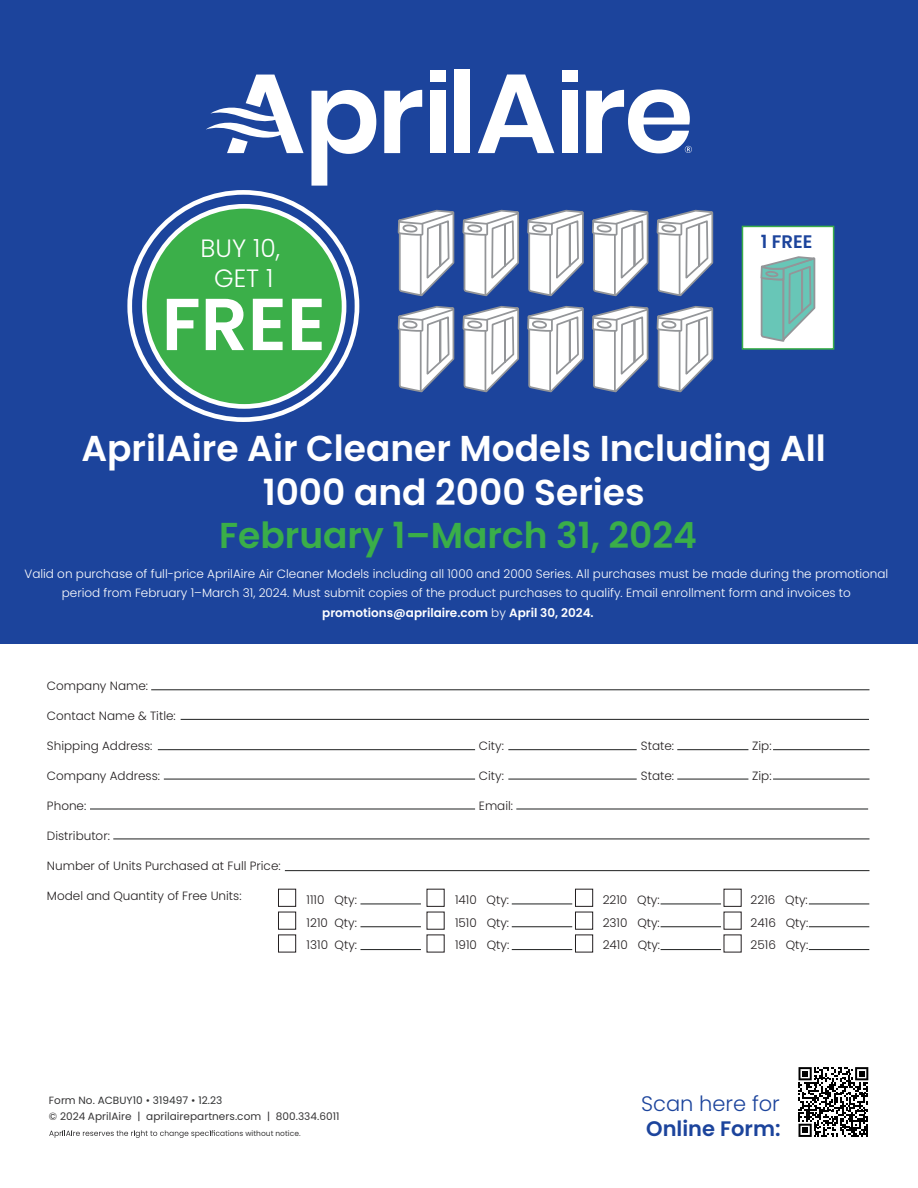
<style>
.page{position:relative;width:918px;height:1188px;background:#fff}
.page>*{position:absolute;margin:0;border:0;box-sizing:border-box;transform-origin:0 0}
.t1{font:600 73.5px "Poppins";color:#fff}
.t2{font:600 36px/43.2px "Poppins";color:#fff;text-align:center}
.t3{font:300 25.05px/30px "Poppins";color:#fff;text-align:center}
.t4{font:300 21px/25.2px "Poppins";color:#1c449c}
.t5{font:600 18.15px "Poppins";color:#1c449c}
.t6{font:300 12px/19.5px "Poppins";color:#fff;text-align:center}
.t7{font:300 12px/22.5px "Poppins";color:#231f20;text-align:justify}
.t8{font:10.5px/16.5px "Poppins";letter-spacing:.005em;color:#363536}
.t9{font:7.5px "Poppins";letter-spacing:.005em;color:#363536}
.s1{color:#3aae49}
.s2{font-weight:600}
.s3{color:#313233}
</style>
<div class="page">
<div style="left:0;top:0;width:918px;height:643px;background:#1c449c"></div>
<svg style="left:478px;top:75px;width:76px;height:78px"></svg>
<svg style="left:311px;top:90px;width:65px;height:96px"></svg>
<svg style="left:384px;top:90px;width:38px;height:63px"></svg>
<div style="left:430px;top:91px;width:16px;height:62px;background:#fff"></div>
<div style="left:454px;top:70px;width:16px;height:83px;background:#fff"></div>
<div style="left:562px;top:91px;width:16px;height:62px;background:#fff"></div>
<div style="left:430px;top:70px;width:16px;height:12px;background:#fff"></div>
<div style="left:562px;top:70px;width:16px;height:12px;background:#fff"></div>
<svg style="left:586px;top:89px;width:106px;height:64px"></svg>
<svg style="left:206px;top:75px;width:98px;height:78px"></svg>
<svg style="left:49px;top:1130px;width:180px;height:8px"></svg>
<div style="left:144px;top:206px;width:200px;height:200px;background:#3baf49;border-radius:50%"></div>
<div style="left:142px;top:204px;width:204px;height:205px;border:5px solid #fff;border-radius:50%"></div>
<div style="left:127px;top:190px;width:232px;height:232px;border:5px solid #fff;border-radius:50%"></div>
<hr style="left:285px;top:870px;width:584px;height:1px;background:#1e2020">
<hr style="left:151px;top:690px;width:718px;height:1px;background:#1e2020">
<hr style="left:181px;top:719px;width:688px;height:1px;background:#1e2020">
<hr style="left:158px;top:749px;width:317px;height:1px;background:#1e2020">
<hr style="left:164px;top:779px;width:311px;height:1px;background:#1e2020">
<hr style="left:90px;top:809px;width:385px;height:1px;background:#1e2020">
<hr style="left:113px;top:839px;width:756px;height:1px;background:#1e2020">
<hr style="left:516px;top:809px;width:352px;height:1px;background:#1e2020">
<hr style="left:508px;top:749px;width:129px;height:1px;background:#1e2020">
<hr style="left:677px;top:749px;width:71px;height:1px;background:#1e2020">
<hr style="left:773px;top:749px;width:96px;height:1px;background:#1e2020">
<hr style="left:508px;top:779px;width:129px;height:1px;background:#1e2020">
<hr style="left:677px;top:779px;width:71px;height:1px;background:#1e2020">
<hr style="left:773px;top:779px;width:96px;height:1px;background:#1e2020">
<svg style="left:398px;top:210px;width:56px;height:87px"></svg>
<svg style="left:462px;top:210px;width:57px;height:87px"></svg>
<svg style="left:527px;top:210px;width:57px;height:87px"></svg>
<svg style="left:592px;top:210px;width:56px;height:87px"></svg>
<svg style="left:657px;top:210px;width:56px;height:87px"></svg>
<svg style="left:398px;top:306px;width:56px;height:87px"></svg>
<svg style="left:462px;top:306px;width:57px;height:87px"></svg>
<svg style="left:527px;top:306px;width:57px;height:87px"></svg>
<svg style="left:592px;top:306px;width:56px;height:87px"></svg>
<svg style="left:657px;top:306px;width:56px;height:87px"></svg>
<div style="left:742px;top:226px;width:92px;height:123px;background:#fff"></div>
<div style="left:742px;top:226px;width:92px;height:124px;border:2px solid #3aae49"></div>
<hr style="left:360px;top:904px;width:61px;height:1px;background:#1e2020">
<hr style="left:360px;top:927px;width:61px;height:1px;background:#1e2020">
<hr style="left:360px;top:949px;width:61px;height:1px;background:#1e2020">
<div style="left:278px;top:889px;width:18px;height:18px;border:1px solid #231f20"></div>
<div style="left:278px;top:912px;width:18px;height:18px;border:1px solid #231f20"></div>
<div style="left:278px;top:935px;width:18px;height:17px;border:1px solid #231f20"></div>
<div style="left:575px;top:889px;width:18px;height:18px;border:1px solid #231f20"></div>
<div style="left:575px;top:912px;width:18px;height:18px;border:1px solid #231f20"></div>
<div style="left:575px;top:935px;width:18px;height:17px;border:1px solid #231f20"></div>
<hr style="left:512px;top:904px;width:60px;height:1px;background:#1e2020">
<hr style="left:512px;top:927px;width:60px;height:1px;background:#1e2020">
<hr style="left:512px;top:949px;width:60px;height:1px;background:#1e2020">
<hr style="left:661px;top:904px;width:60px;height:1px;background:#1e2020">
<hr style="left:661px;top:927px;width:60px;height:1px;background:#1e2020">
<hr style="left:661px;top:949px;width:60px;height:1px;background:#1e2020">
<hr style="left:809px;top:904px;width:60px;height:1px;background:#1e2020">
<hr style="left:809px;top:927px;width:60px;height:1px;background:#1e2020">
<hr style="left:809px;top:949px;width:60px;height:1px;background:#1e2020">
<svg style="left:760px;top:256px;width:56px;height:86px"></svg>
<svg style="left:799px;top:1067px;width:69px;height:70px"></svg>
<p class="t3" style="left:201px;top:233px;width:81px">BUY 10,<br>GET 1</p>
<p class="t1" style="left:162px;top:282px;width:166px">FREE</p>
<p class="t5" style="left:761px;top:232px;width:53px">1 FREE</p>
<p class="t2" style="left:81px;top:427px;width:746px">AprilAire Air Cleaner Models Including All<br>1000 and 2000 Series<br><span class="s1">February 1–March 31, 2024</span></p>
<p class="t6" style="left:24px;top:564px;width:865px">Valid on purchase of full-price AprilAire Air Cleaner Models including all 1000 and 2000 Series. All purchases must be made during the promotional period from February 1–March 31, 2024. Must submit copies of the product purchases to qualify. Email enrollment form and invoices to <span class="s2">promotions@aprilaire.com</span> by <span class="s2">April 30, 2024.</span></p>
<p class="t7" style="left:47px;top:675px;width:103px">Company Name:</p>
<p class="t7" style="left:47px;top:705px;width:130px">Contact Name &amp; Title:</p>
<p class="t7" style="left:47px;top:735px;width:107px">Shipping Address:</p>
<p class="t7" style="left:479px;top:735px;width:27px">City:</p>
<p class="t7" style="left:641px;top:735px;width:35px">State:</p>
<p class="t7" style="left:752px;top:735px;width:21px">Zip:</p>
<p class="t7" style="left:47px;top:765px;width:115px">Company Address:</p>
<p class="t7" style="left:479px;top:765px;width:27px">City:</p>
<p class="t7" style="left:641px;top:765px;width:35px">State:</p>
<p class="t7" style="left:752px;top:765px;width:21px">Zip:</p>
<p class="t7" style="left:47px;top:795px;width:41px">Phone:</p>
<p class="t7" style="left:479px;top:795px;width:36px">Email:</p>
<p class="t7" style="left:47px;top:825px;width:64px">Distributor:</p>
<p class="t7" style="left:47px;top:855px;width:235px">Number of Units Purchased at Full Price:</p>
<p class="t7" style="left:47px;top:885px;width:196px">Model and Quantity of Free Units:</p>
<p class="t7" style="left:307px;top:889px;width:52px">1110 Qty:<br>1210 Qty:<br>1310 Qty:</p>
<p class="t7" style="left:455px;top:889px;width:56px">1410 Qty:<br>1510 Qty:<br>1910 Qty:</p>
<p class="t7" style="left:603px;top:889px;width:59px">2210 Qty:<br>2310 Qty:<br>2410 Qty:</p>
<p class="t7" style="left:751px;top:889px;width:59px">2216 Qty:<br>2416 Qty:<br>2516 Qty:</p>
<p class="t8" style="left:49px;top:1092px;width:292px">Form No. <span class="s3">ACBUY10 • 319497 • 12.23<br></span>© 2024 AprilAire | aprilairepartners.com | 800.334.6011</p>
<p class="t9" style="left:230px;top:1129px;width:73px">ons without notice.</p>
<p class="t4" style="left:641px;top:1091px;width:141px">Scan here for<br><span class="s2">Online Form:</span></p>
</div>
